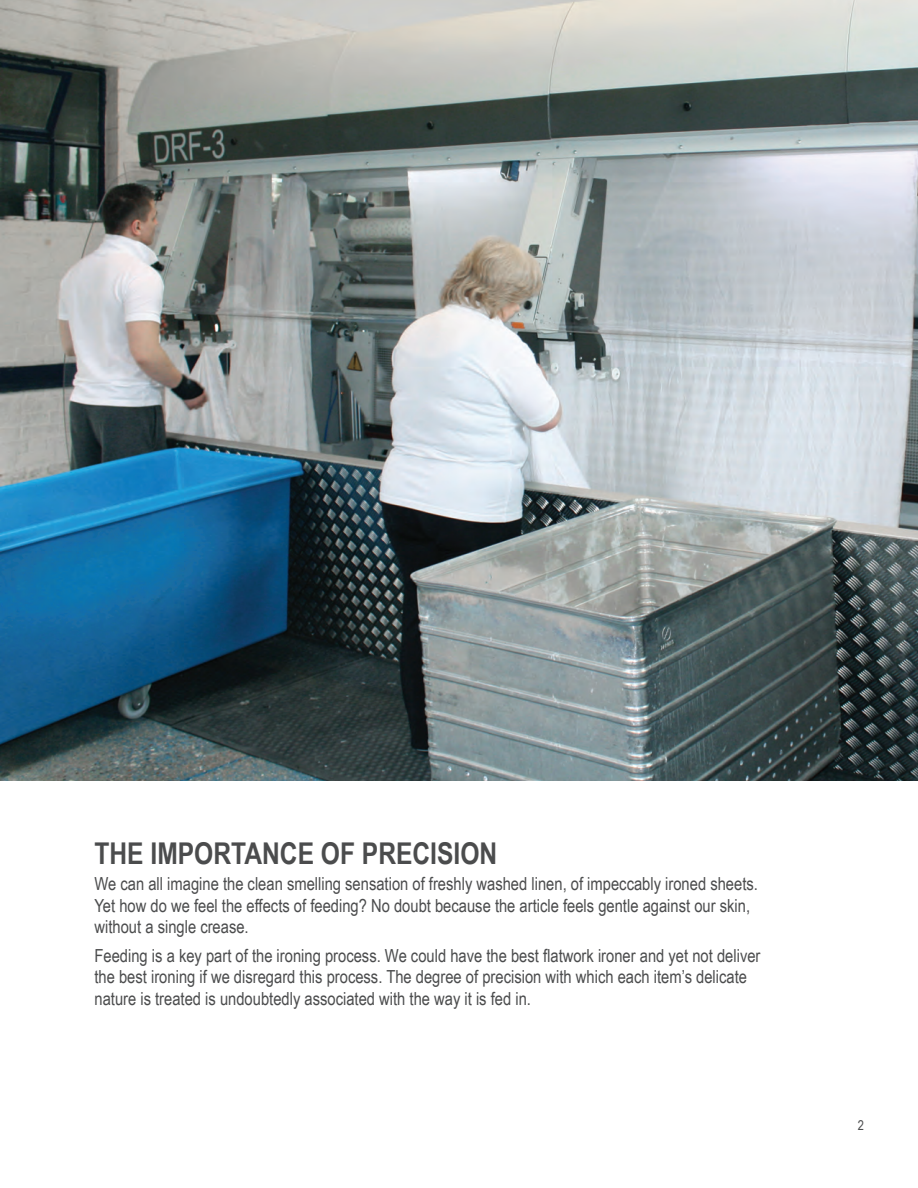
<style>
.page{position:relative;width:918px;height:1188px;background:#fff}
.page>*{position:absolute;margin:0;border:0;box-sizing:border-box;transform-origin:0 0}
.t1{font:700 30px "Arial Narrow";color:#4b4c4d}
.t2{font:18px/21.6px "Arial Narrow";color:#4b4c4d}
.t3{font:13.5px "Arial Narrow";color:#4b4c4d}
</style>
<div class="page">
<img style="left:0;top:0;width:918px;height:780px">
<h1 class="t1" style="left:94px;top:836px;width:404px">THE IMPORTANCE OF PRECISION</h1>
<p class="t2" style="left:94px;top:873px;width:665px">We can all imagine the clean smelling sensation of freshly washed linen, of impeccably ironed sheets.<br>Yet how do we feel the effects of feeding? No doubt because the article feels gentle against our skin, without a single crease.</p>
<p class="t2" style="left:94px;top:945px;width:668px">Feeding is a key part of the ironing process. We could have the best flatwork ironer and yet not deliver the best ironing if we disregard this process. The degree of precision with which each item’s delicate nature is treated is undoubtedly associated with the way it is fed in.</p>
<p class="t3" style="left:858px;top:1118px;width:8px">2</p>
</div>
